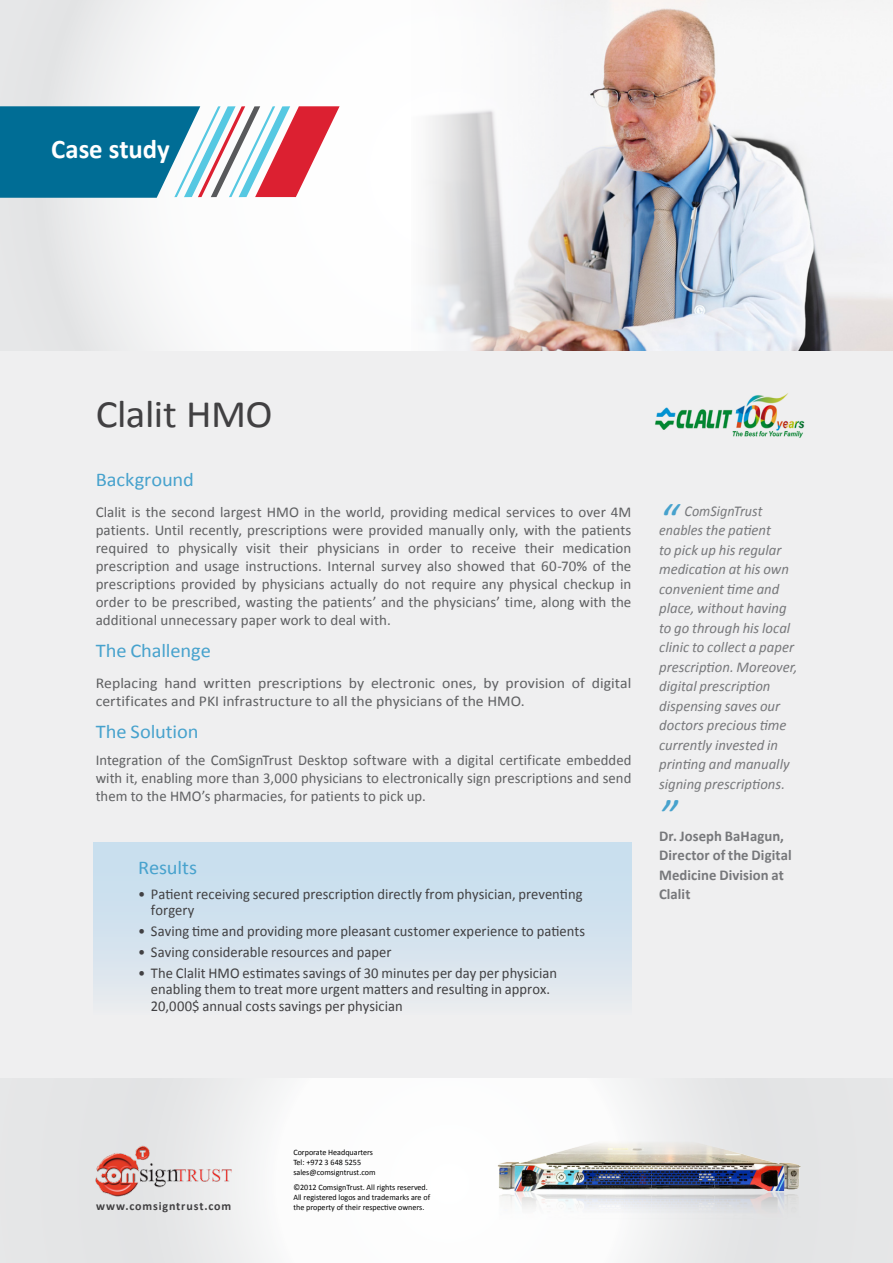
<style>
.page{position:relative;width:893px;height:1263px;background:#efeff0}
.page>*{position:absolute;margin:0;border:0;box-sizing:border-box;transform-origin:0 0}
.t1{font:italic 45px "Calibri";color:#47a2cd}
.t2{font:39px "Calibri";letter-spacing:-.01em;color:#414042;scale:1.05 1}
.t3{font:700 27px "Calibri";color:#fff}
.t4{font:19.5px "Calibri";letter-spacing:-.005em;color:#47a2cd;scale:1.05 1}
.t5{font:15px/18px "Calibri";letter-spacing:.005em;color:#5f6062;text-align:justify}
.t6{font:15px/16.5px "Calibri";letter-spacing:.005em;color:#414042}
.t7{font:italic 15px/19.5px "Calibri";color:#77787b;scale:.94 1}
.t8{font:15px/18px "Calibri";letter-spacing:.005em;color:#5f6062;scale:1.05 1}
.t9{font:700 15px/19.5px "Calibri";letter-spacing:.005em;color:#77787b}
.t10{font:700 12px "Calibri";letter-spacing:.07em;color:#414042}
.t11{font:8.25px/9.9px "Calibri";color:#000}
</style>
<div class="page">
<svg style="left:42px;top:1078px;width:814px;height:185px"></svg>
<img style="left:92px;top:1144px;width:141px;height:52px">
<img style="left:490px;top:1124px;width:317px;height:120px">
<svg style="left:10px;top:0;width:883px;height:351px"></svg>
<svg style="left:0;top:106px;width:340px;height:92px"></svg>
<div style="left:94px;top:842px;width:537px;height:181px;background:linear-gradient(to bottom,#c2dcee,#e9ebef)"></div>
<img style="left:412px;top:0;width:481px;height:350px">
<img style="left:655px;top:393px;width:150px;height:45px">
<h3 class="t3" style="left:51px;top:129px;width:120px">Case study</h3>
<h2 class="t2" style="left:96px;top:387px;width:170px">Clalit HMO</h2>
<h3 class="t4" style="left:96px;top:466px;width:95px">Background</h3>
<p class="t5" style="left:96px;top:503px;width:537px">Clalit is the second largest HMO in the world, providing medical services to over 4M patients. Until recently, prescriptions were provided manually only, with the patients required to physically visit their physicians in order to receive their medication prescription and usage instructions. Internal survey also showed that 60-70% of the prescriptions provided by physicians actually do not require any physical checkup in order to be prescribed, wasting the patients’ and the physicians’ time, along with the additional unnecessary paper work to deal with.</p>
<h3 class="t4" style="left:96px;top:637px;width:111px">The Challenge</h3>
<p class="t8" style="left:96px;top:674px;width:512px">Replacing hand written prescriptions by electronic ones, by provision of digital certificates and PKI infrastructure to all the physicians of the HMO.</p>
<h3 class="t4" style="left:96px;top:718px;width:100px">The Solution</h3>
<p class="t5" style="left:96px;top:750px;width:537px">Integration of the ComSignTrust Desktop software with a digital certificate embedded with it, enabling more than 3,000 physicians to electronically sign prescriptions and send them to the HMO’s pharmacies, for patients to pick up.</p>
<h3 class="t4" style="left:138px;top:854px;width:58px">Results</h3>
<p class="t6" style="left:151px;top:885px;width:433px;text-indent:-13px">• Patient receiving secured prescription directly from physician, preventing forgery</p>
<p class="t6" style="left:138px;top:922px;width:448px">• Saving time and providing more pleasant customer experience to patients</p>
<p class="t6" style="left:138px;top:943px;width:255px">• Saving considerable resources and paper</p>
<p class="t6" style="left:151px;top:964px;width:408px;text-indent:-13px">• The Clalit HMO estimates savings of 30 minutes per day per physician enabling them to treat more urgent matters and resulting in approx.<br>20,000$ annual costs savings per physician</p>
<h1 class="t1" style="left:659px;top:489px;width:20px">“</h1>
<p class="t7" style="left:659px;top:500px;width:149px;text-indent:26px">ComSignTrust enables the patient<br>to pick up his regular medication at his own convenient time and place, without having to go through his local clinic to collect a paper prescription. Moreover, digital prescription dispensing saves our doctors precious time currently invested in printing and manually signing prescriptions.</p>
<h1 class="t1" style="left:659px;top:784px;width:20px">”</h1>
<p class="t9" style="left:659px;top:825px;width:134px">Dr. Joseph BaHagun,<br>Director of the Digital<br>Medicine Division at<br>Clalit</p>
<p class="t10" style="left:96px;top:1197px;width:137px">www.comsigntrust.com</p>
<p class="t11" style="left:293px;top:1147px;width:84px">Corporate Headquarters<br>Tel: +972 3 648 5255 sales@comsigntrust.com</p>
<p class="t11" style="left:293px;top:1182px;width:138px">©2012 ComsignTrust. All rights reserved.<br>All registered logos and trademarks are of the property of their respective owners.</p>
</div>
